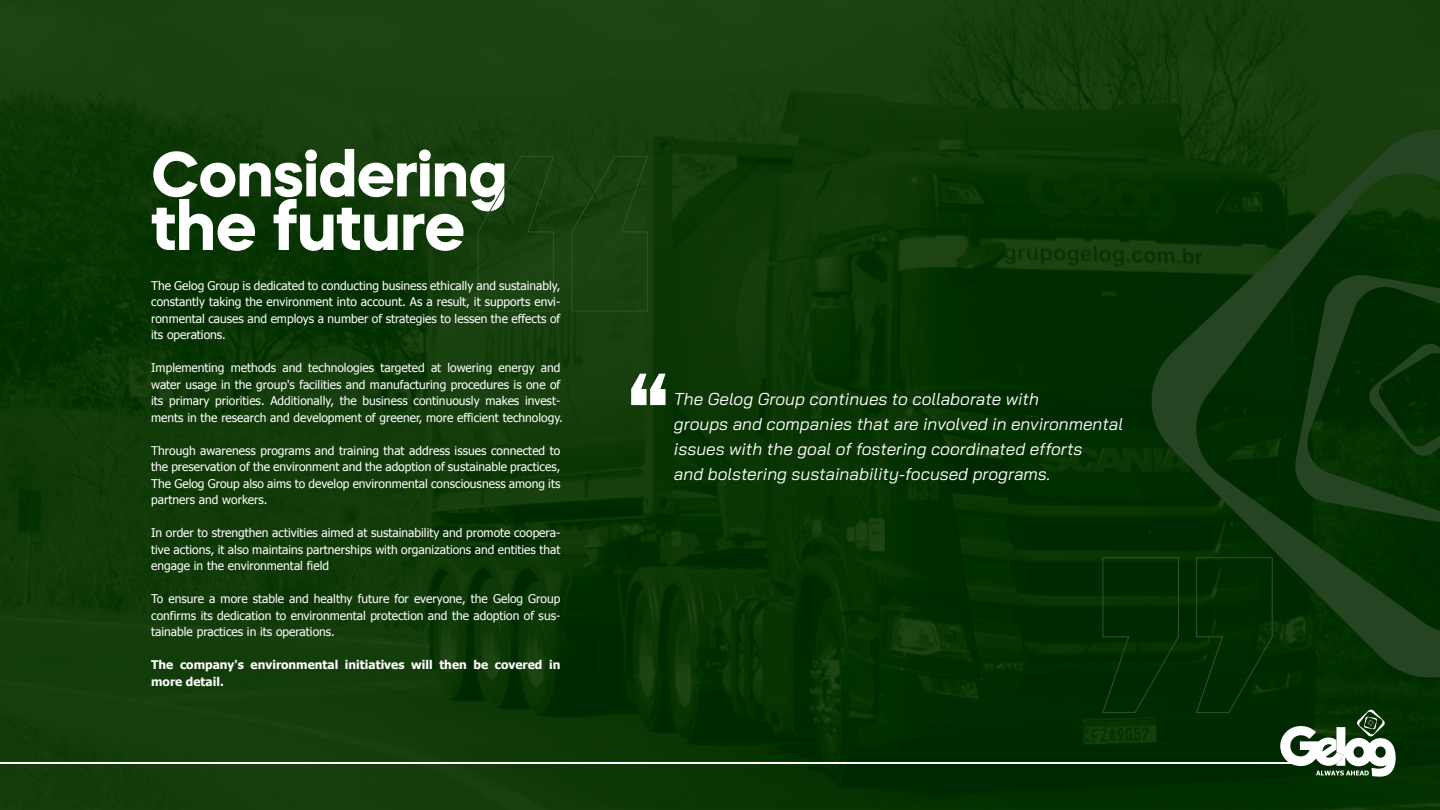
<style>
.page{position:relative;width:1440px;height:810px;background:#fff}
.page>*{position:absolute;margin:0;border:0;box-sizing:border-box;transform-origin:0 0}
.t1{font:700 102.23px "Sh Ad Grotesk Con";color:#fff}
.t2{font:700 68.03px "Mazzard H";color:#fff}
.t3{font:700 63.22px "Mazzard H";color:#fff}
.t4{font:italic 17.17px/25.1px "Bai Jamjuree";color:#fff}
.t5{font:12px/16.5px "Tahoma";color:#fff;text-align:justify}
.t6{font:700 12px/16.5px "Tahoma";color:#fff}
</style>
<div class="page">
<img style="left:0;top:0;width:1440px;height:810px">
<hr style="left:0;top:762px;width:1296px;height:2px;background:#fff">
<svg style="left:1144px;top:123px;width:296px;height:561px;background:#0d350a"></svg>
<svg style="left:1292px;top:272px;width:148px;height:262px;background:#0a3108"></svg>
<svg style="left:477px;top:156px;width:171px;height:156px;background:#194010"></svg>
<svg style="left:1102px;top:557px;width:171px;height:156px;background:#022c01"></svg>
<svg style="left:1280px;top:709px;width:118px;height:68px"></svg>
<h3 class="t3" style="left:151px;top:132px;width:357px">Considering</h3>
<h2 class="t2" style="left:151px;top:181px;width:315px">the future</h2>
<p class="t5" style="left:151px;top:276px;width:411px">The Gelog Group is dedicated to conducting business ethically and sustainably, constantly taking the environment into account. As a result, it supports envi&shy;ronmental causes and employs a number of strategies to lessen the effects of its operations.</p>
<p class="t5" style="left:151px;top:359px;width:413px;text-align:left">Implementing methods and technologies targeted at lowering energy and water usage in the group's facilities and manufacturing procedures is one of its primary priorities. Additionally, the business continuously makes invest&shy;ments in the research and development of greener, more efficient technology.</p>
<p class="t5" style="left:151px;top:441px;width:411px">Through awareness programs and training that address issues connected to the preservation of the environment and the adoption of sustainable practices, The Gelog Group also aims to develop environmental consciousness among its partners and workers.</p>
<p class="t5" style="left:151px;top:524px;width:411px">In order to strengthen activities aimed at sustainability and promote coopera&shy;tive actions, it also maintains partnerships with organizations and entities that engage in the environmental field</p>
<p class="t5" style="left:151px;top:590px;width:411px">To ensure a more stable and healthy future for everyone, the Gelog Group confirms its dedication to environmental protection and the adoption of sus&shy;tainable practices in its operations.</p>
<p class="t6" style="left:151px;top:656px;width:411px">The company's environmental initiatives will then be covered in more detail.</p>
<h1 class="t1" style="left:630px;top:353px;width:39px">“</h1>
<h3 class="t4" style="left:674px;top:386px;width:451px">The Gelog Group continues to collaborate with<br>groups and companies that are involved in environmental issues with the goal of fostering coordinated efforts<br>and bolstering sustainability-focused programs.</h3>
</div>
